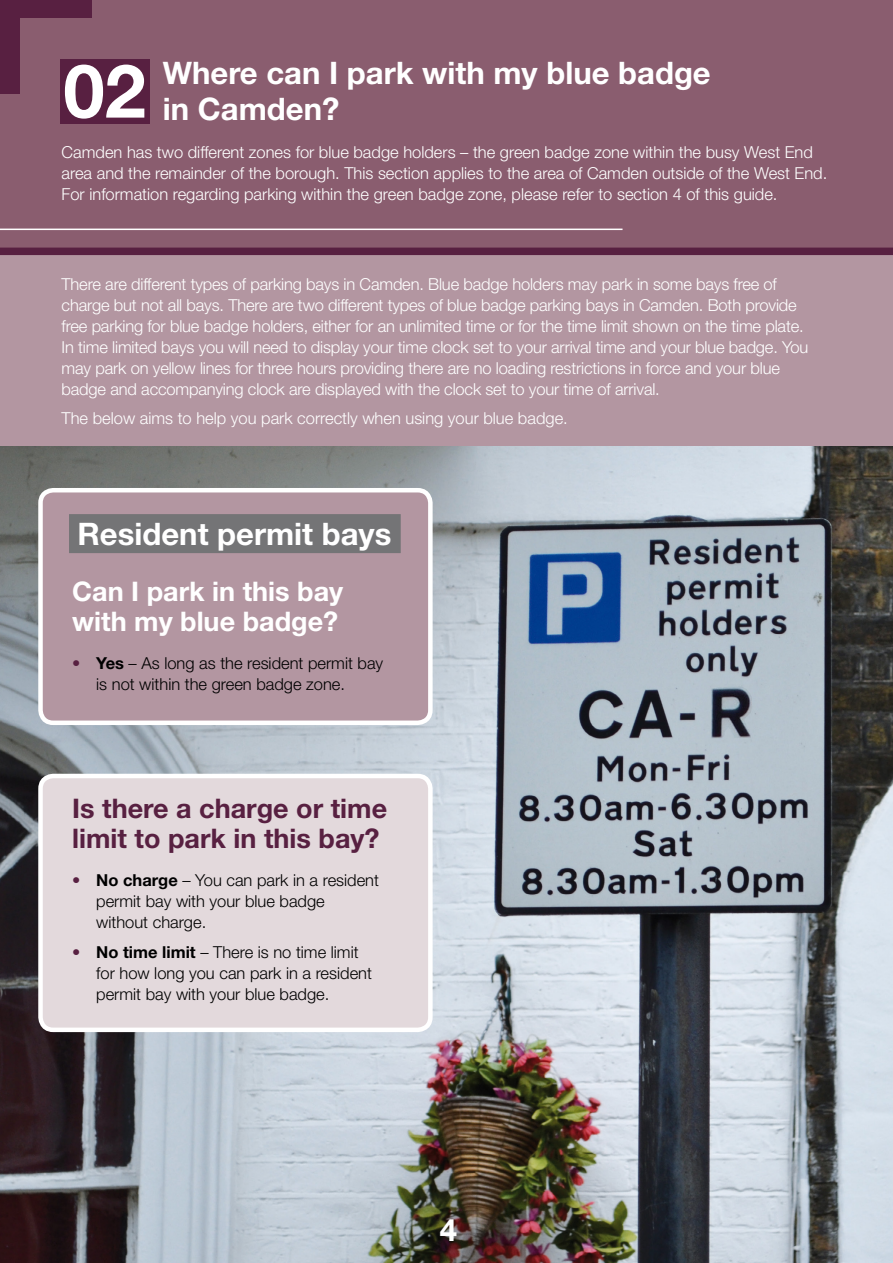
<style>
.page{position:relative;width:893px;height:1263px;background:#fff}
.page>*{position:absolute;margin:0;border:0;box-sizing:border-box;transform-origin:0 0}
.t1{font:700 74.25px "Helvetica Neue";color:#fff}
.t2{font:700 31.05px/36px "Helvetica Neue";color:#fff}
.t3{font:700 27px/30px "Helvetica Neue";color:#582041}
.t4{font:700 27px/30px "Helvetica Neue";color:#fff}
.t5{font:300 16.5px/21px "Helvetica Neue";letter-spacing:-.01em;color:#fff}
.t6{font:300 16.5px/21px "Helvetica Neue";color:#000}
.s1{font-weight:700;color:#582041}
.s2{font-weight:700}
.s3{color:#582041}
</style>
<div class="page">
<div style="left:0;top:0;width:893px;height:449px;background:#b396a1"></div>
<div style="left:0;top:0;width:893px;height:251px;background:#8a5d6f"></div>
<img style="left:0;top:446px;width:893px;height:817px">
<div style="left:60px;top:60px;width:89px;height:64px;background:#582041"></div>
<div style="left:0;top:0;width:92px;height:17px;background:#582041"></div>
<div style="left:0;top:10px;width:19px;height:83px;background:#582041"></div>
<div style="left:41px;top:490px;width:389px;height:233px;background:#b396a1;border-radius:13px"></div>
<div style="left:38px;top:488px;width:395px;height:237px;border:4px solid #fff;border-radius:13px"></div>
<div style="left:41px;top:776px;width:389px;height:254px;background:#e3d9dc;border-radius:13px"></div>
<div style="left:38px;top:774px;width:395px;height:258px;border:4px solid #fff;border-radius:13px"></div>
<div style="left:69px;top:514px;width:332px;height:39px;background:#747476"></div>
<hr style="left:0;top:229px;width:622px;height:1px;background:#fff">
<div style="left:0;top:248px;width:893px;height:7px;background:#582041"></div>
<h1 class="t1" style="left:63px;top:45px;width:84px">02</h1>
<h2 class="t2" style="left:163px;top:54px;width:549px">Where can I park with my blue badge in Camden?</h2>
<p class="t5" style="left:62px;top:141px;width:767px">Camden has two different zones for blue badge holders – the green badge zone within the busy West End area and the remainder of the borough. This section applies to the area of Camden outside of the West End.<br>For information regarding parking within the green badge zone, please refer to section 4 of this guide.</p>
<p class="t5" style="left:62px;top:273px;width:748px">There are different types of parking bays in Camden. Blue badge holders may park in some bays free of charge but not all bays. There are two different types of blue badge parking bays in Camden. Both provide free parking for blue badge holders, either for an unlimited time or for the time limit shown on the time plate.<br>In time limited bays you will need to display your time clock set to your arrival time and your blue badge. You may park on yellow lines for three hours providing there are no loading restrictions in force and your blue badge and accompanying clock are displayed with the clock set to your time of arrival.</p>
<p class="t5" style="left:62px;top:407px;width:508px">The below aims to help you park correctly when using your blue badge.</p>
<h2 class="t2" style="left:78px;top:515px;width:315px">Resident permit bays</h2>
<h3 class="t4" style="left:72px;top:575px;width:272px">Can I park in this bay with my blue badge?</h3>
<p class="t6" style="left:96px;top:652px;width:288px;text-indent:-24px"><span class="s1">•</span> <span class="s2">Yes</span> – As long as the resident permit bay is not within the green badge zone.</p>
<h3 class="t3" style="left:72px;top:793px;width:316px">Is there a charge or time limit to park in this bay?</h3>
<p class="t6" style="left:96px;top:869px;width:284px;text-indent:-24px"><span class="s3">•</span> <span class="s2">No charge</span> – You can park in a resident permit bay with your blue badge without charge.</p>
<p class="t6" style="left:96px;top:941px;width:277px;text-indent:-24px"><span class="s1">•</span> <span class="s2">No time limit</span> – There is no time limit for how long you can park in a resident permit bay with your blue badge.</p>
<h2 class="t2" style="left:440px;top:1211px;width:19px">4</h2>
</div>
